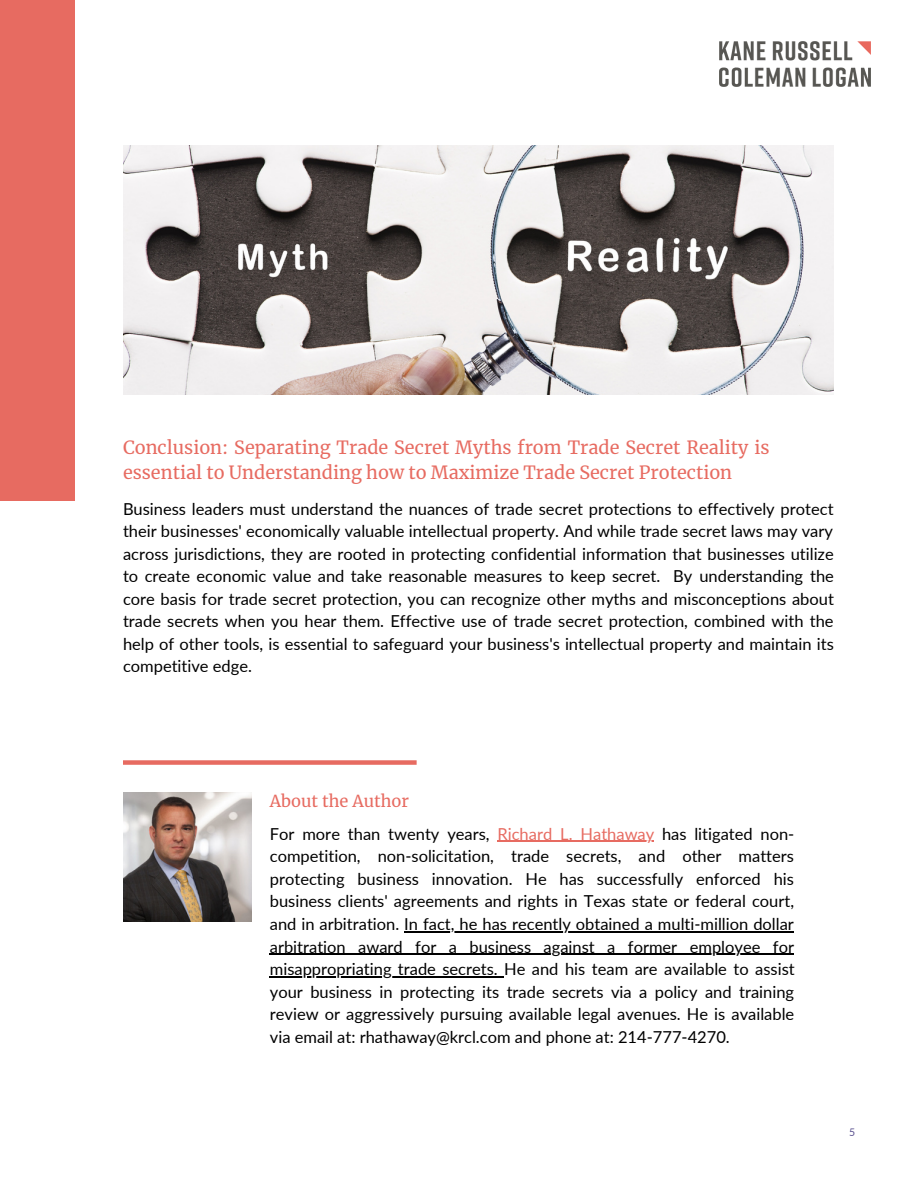
<style>
.page{position:relative;width:918px;height:1188px;background:#fff}
.page>*{position:absolute;margin:0;border:0;box-sizing:border-box;transform-origin:0 0}
.t1{font:18px/24.8px "Merriweather";color:#e76b61}
.t2{font:16.5px/22.5px "Lato";color:#000;text-align:justify}
.t3{font:16.35px "Merriweather";color:#e76b61}
.t4{font:10.5px "Lato";color:#5d5491}
.s1{color:#e76b61}
</style>
<div class="page">
<div style="left:0;top:0;width:75px;height:500px;background:#e76b61"></div>
<img style="left:123px;top:793px;width:129px;height:129px">
<div style="left:123px;top:760px;width:294px;height:5px;background:#e76b61"></div>
<img style="left:719px;top:41px;width:152px;height:46px">
<img style="left:123px;top:146px;width:711px;height:248px">
<hr style="left:497px;top:841px;width:157px;height:1px;background:#e76b61">
<hr style="left:404px;top:931px;width:390px;height:1px;background:#000">
<hr style="left:270px;top:954px;width:524px;height:1px;background:#000">
<hr style="left:270px;top:976px;width:234px;height:1px;background:#000">
<p class="t1" style="left:123px;top:436px;width:648px">Conclusion: Separating Trade Secret Myths from Trade Secret Reality is essential to Understanding how to Maximize Trade Secret Protection</p>
<p class="t2" style="left:123px;top:497px;width:713px">Business leaders must understand the nuances of trade secret protections to effectively protect their businesses' economically valuable intellectual property. And while trade secret laws may vary across jurisdictions, they are rooted in protecting confidential information that businesses utilize to create economic value and take reasonable measures to keep secret. By understanding the core basis for trade secret protection, you can recognize other myths and misconceptions about trade secrets when you hear them. Effective use of trade secret protection, combined with the help of other tools, is essential to safeguard your business's intellectual property and maintain its competitive edge.</p>
<p class="t3" style="left:270px;top:791px;width:141px">About the Author</p>
<p class="t2" style="left:270px;top:822px;width:526px">For more than twenty years, <span class="s1">Richard L. Hathaway</span> has litigated non&shy;competition, non-solicitation, trade secrets, and other matters protecting business innovation. He has successfully enforced his business clients' agreements and rights in Texas state or federal court, and in arbitration. In fact, he has recently obtained a multi-million dollar arbitration award for a business against a former employee for misappropriating trade secrets. He and his team are available to assist your business in protecting its trade secrets via a policy and training review or aggressively pursuing available legal avenues. He is available via email at: rhathaway@krcl.com and phone at: 214-777-4270.</p>
<p class="t4" style="left:849px;top:1126px;width:8px">5</p>
</div>
